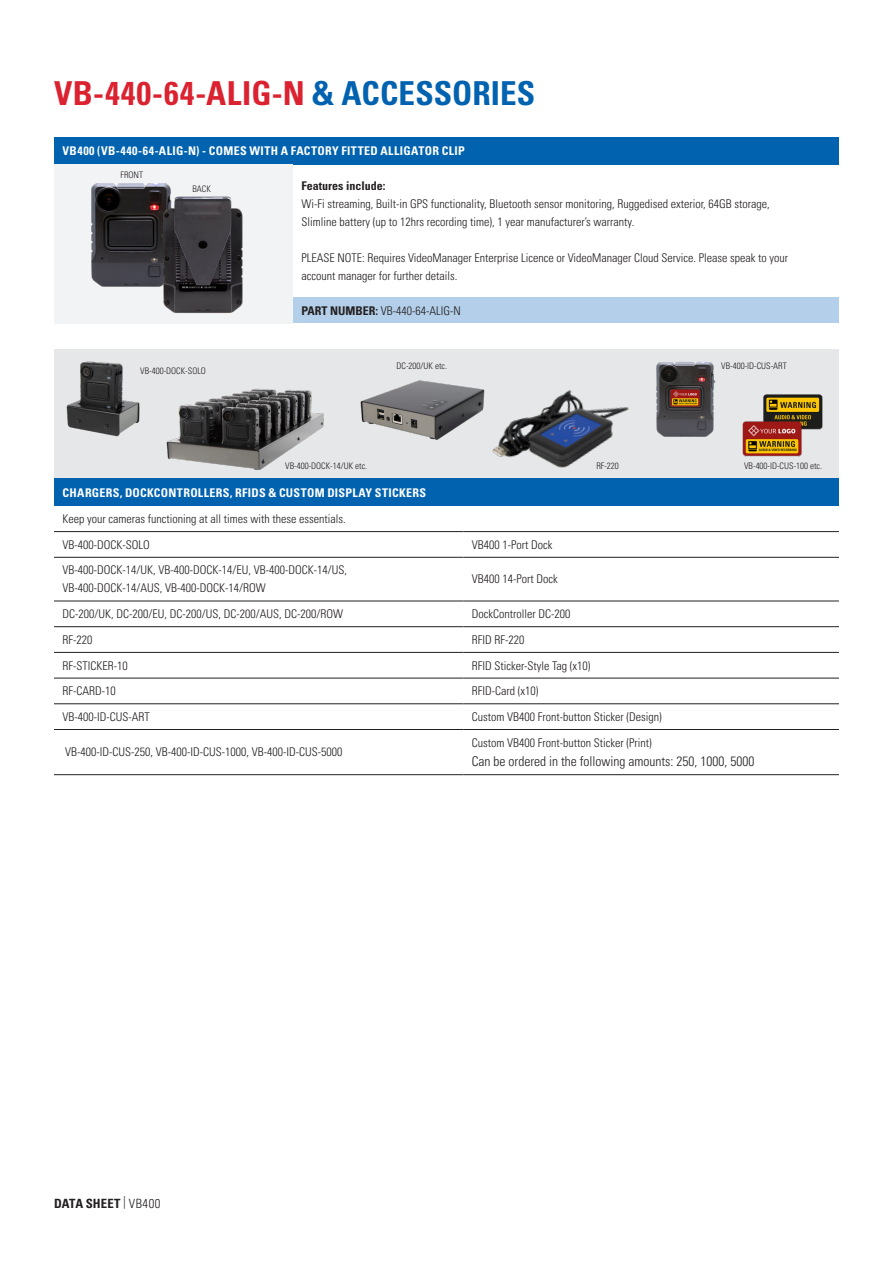
<style>
.page{position:relative;width:893px;height:1263px;background:#fff}
.page>*{position:absolute;margin:0;border:0;box-sizing:border-box;transform-origin:0 0}
.Body_Bold{font:700 condensed 33px "Univers LT Pro";letter-spacing:.005em;color:#db2230}
.Body{font:300 condensed 13.5px "Univers LT Pro";color:#231f20}
.t1{font:700 condensed 12.75px "Univers LT Pro";letter-spacing:.005em;color:#231f20}
.Body_Bold-2{font:300 condensed 12px/18px "Univers LT Pro";color:#231f20}
.Body-2{font:300 condensed 12px "Univers LT Pro";color:#231f20}
.Body_Text{font:700 condensed 12px "Univers LT Pro";letter-spacing:.03em;color:#fff}
.Body_Bold-3{font:700 condensed 12px "Univers LT Pro";color:#231f20}
.Body_Bold-4{font:300 condensed 9px "Univers LT Pro";color:#231f20}
.s1{color:#0162b0}
.s2{font-weight:700}
.s3{font-weight:300}
</style>
<div class="page">
<div style="left:54px;top:137px;width:785px;height:27px;background:#0162b0"></div>
<div style="left:54px;top:164px;width:239px;height:159px;background:#f2f3f4"></div>
<div style="left:293px;top:297px;width:546px;height:26px;background:#b3cfe9"></div>
<div style="left:54px;top:349px;width:785px;height:130px;background:#e6e7e9"></div>
<div style="left:54px;top:479px;width:785px;height:27px;background:#0162b0"></div>
<hr style="left:54px;top:531px;width:409px;height:1px;background:#231f20">
<hr style="left:463px;top:531px;width:376px;height:1px;background:#231f20">
<hr style="left:54px;top:557px;width:409px;height:1px;background:#231f20">
<hr style="left:463px;top:557px;width:376px;height:1px;background:#231f20">
<hr style="left:54px;top:601px;width:409px;height:1px;background:#231f20">
<hr style="left:463px;top:601px;width:376px;height:1px;background:#231f20">
<hr style="left:54px;top:626px;width:409px;height:1px;background:#231f20">
<hr style="left:463px;top:626px;width:376px;height:1px;background:#231f20">
<hr style="left:54px;top:652px;width:409px;height:1px;background:#231f20">
<hr style="left:463px;top:652px;width:376px;height:1px;background:#231f20">
<hr style="left:54px;top:678px;width:409px;height:1px;background:#231f20">
<hr style="left:463px;top:678px;width:376px;height:1px;background:#231f20">
<hr style="left:54px;top:703px;width:409px;height:1px;background:#231f20">
<hr style="left:463px;top:703px;width:376px;height:1px;background:#231f20">
<hr style="left:54px;top:729px;width:409px;height:1px;background:#231f20">
<hr style="left:463px;top:729px;width:376px;height:1px;background:#231f20">
<hr style="left:54px;top:774px;width:409px;height:1px;background:#231f20">
<hr style="left:463px;top:774px;width:376px;height:1px;background:#231f20">
<img style="left:66px;top:361px;width:74px;height:76px">
<img style="left:742px;top:394px;width:81px;height:63px">
<img style="left:669px;top:362px;width:47px;height:75px">
<img style="left:360px;top:380px;width:93px;height:60px">
<img style="left:166px;top:388px;width:158px;height:82px">
<img style="left:453px;top:362px;width:216px;height:117px">
<img style="left:91px;top:183px;width:77px;height:104px">
<img style="left:125px;top:185px;width:118px;height:128px">
<p class="Body_Bold" style="left:54px;top:73px;width:483px">VB-440-64-ALIG-N <span class="s1">&amp; ACCESSORIES</span></p>
<p class="Body_Text" style="left:63px;top:143px;width:404px">VB400 (VB-440-64-ALIG-N) - COMES WITH A FACTORY FITTED ALLIGATOR CLIP</p>
<p class="Body_Bold-3" style="left:301px;top:179px;width:85px">Features include:</p>
<p class="Body_Bold-2" style="left:301px;top:194px;width:470px">Wi-Fi streaming, Built-in GPS functionality, Bluetooth sensor monitoring, Ruggedised exterior, 64GB storage,</p>
<p class="Body_Bold-2" style="left:301px;top:212px;width:334px">Slimline battery (up to 12hrs recording time), 1 year manufacturer’s warranty.</p>
<p class="Body_Bold-2" style="left:301px;top:248px;width:488px">PLEASE NOTE: Requires VideoManager Enterprise Licence or VideoManager Cloud Service. Please speak to your account manager for further details.</p>
<p class="Body_Bold-2" style="left:301px;top:301px;width:161px"><span class="s2">PART NUMBER:</span> VB-440-64-ALIG-N</p>
<p class="Body_Bold-4" style="left:120px;top:169px;width:24px">FRONT</p>
<p class="Body_Bold-4" style="left:192px;top:182px;width:20px">BACK</p>
<p class="Body_Bold-4" style="left:140px;top:365px;width:67px">VB-400-DOCK-SOLO</p>
<p class="Body_Bold-4" style="left:397px;top:360px;width:52px">DC-200/UK etc.</p>
<p class="Body_Bold-4" style="left:285px;top:460px;width:83px">VB-400-DOCK-14/UK etc.</p>
<p class="Body_Bold-4" style="left:596px;top:460px;width:24px">RF-220</p>
<p class="Body_Bold-4" style="left:721px;top:360px;width:67px">VB-400-ID-CUS-ART</p>
<p class="Body_Bold-4" style="left:744px;top:460px;width:79px">VB-400-ID-CUS-100 etc.</p>
<p class="Body_Text" style="left:63px;top:485px;width:365px">CHARGERS, DOCKCONTROLLERS, RFIDS &amp; CUSTOM DISPLAY STICKERS</p>
<p class="Body_Bold-2" style="left:63px;top:509px;width:285px">Keep your cameras functioning at all times with these essentials.</p>
<p class="Body_Bold-2" style="left:63px;top:535px;width:89px">VB-400-DOCK-SOLO</p>
<p class="Body-2" style="left:472px;top:536px;width:82px">VB400 1-Port Dock</p>
<p class="Body_Bold-2" style="left:63px;top:561px;width:286px">VB-400-DOCK-14/UK, VB-400-DOCK-14/EU, VB-400-DOCK-14/US,<br>VB-400-DOCK-14/AUS, VB-400-DOCK-14/ROW</p>
<p class="Body-2" style="left:472px;top:571px;width:87px">VB400 14-Port Dock</p>
<p class="Body_Bold-2" style="left:63px;top:604px;width:282px">DC-200/UK, DC-200/EU, DC-200/US, DC-200/AUS, DC-200/ROW</p>
<p class="Body-2" style="left:472px;top:606px;width:100px">DockController DC-200</p>
<p class="Body_Bold-2" style="left:63px;top:630px;width:31px">RF-220</p>
<p class="Body-2" style="left:472px;top:631px;width:54px">RFID RF-220</p>
<p class="Body_Bold-2" style="left:63px;top:656px;width:67px">RF-STICKER-10</p>
<p class="Body-2" style="left:472px;top:657px;width:120px">RFID Sticker-Style Tag (x10)</p>
<p class="Body_Bold-2" style="left:63px;top:681px;width:55px">RF-CARD-10</p>
<p class="Body-2" style="left:472px;top:683px;width:68px">RFID-Card (x10)</p>
<p class="Body_Bold-2" style="left:63px;top:707px;width:89px">VB-400-ID-CUS-ART</p>
<p class="Body-2" style="left:472px;top:709px;width:191px">Custom VB400 Front-button Sticker (Design)</p>
<p class="Body_Bold-2" style="left:65px;top:742px;width:279px">VB-400-ID-CUS-250, VB-400-ID-CUS-1000, VB-400-ID-CUS-5000</p>
<p class="Body-2" style="left:472px;top:734px;width:181px">Custom VB400 Front-button Sticker (Print)</p>
<p class="Body" style="left:472px;top:752px;width:284px">Can be ordered in the following amounts: 250, 1000, 5000</p>
<p class="t1" style="left:54px;top:1196px;width:108px">DATA SHEET <span class="s3">| VB400</span></p>
</div>
